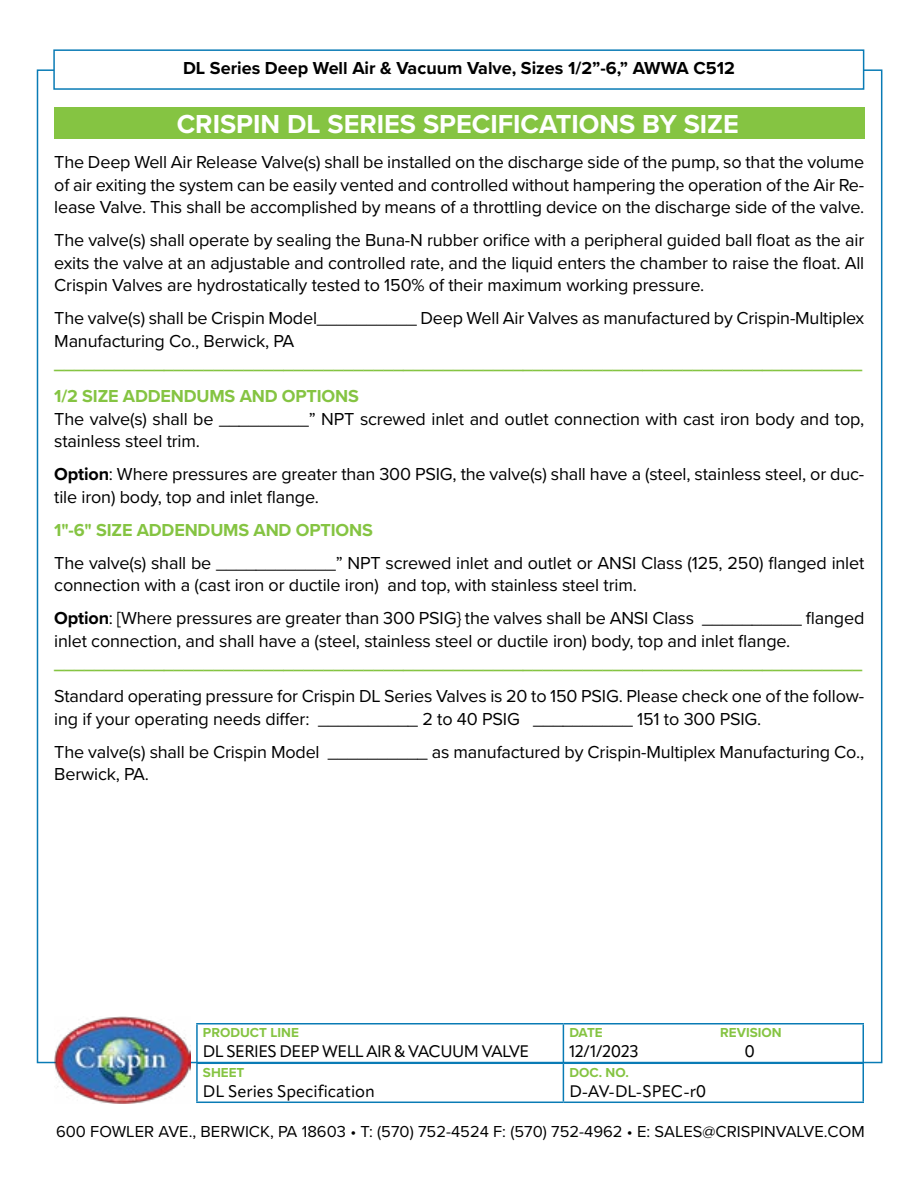
<style>
.page{position:relative;width:918px;height:1188px;background:#fff}
.page>*{position:absolute;margin:0;border:0;box-sizing:border-box;transform-origin:0 0}
.t1{font:700 27px "Proxima Nova";color:#fff}
.t2{font:18px/22.5px "Proxima Nova";letter-spacing:-.01em;color:#000}
.t3{font:700 18px/33px "Proxima Nova";letter-spacing:-.01em;color:#85c442}
.t4{font:700 18px "Proxima Nova";color:#000}
.t5{font:16.5px "Proxima Nova";color:#000}
.t6{font:16.5px "Apparat";letter-spacing:-.015em;color:#000}
.t7{font:700 13.5px "Proxima Nova";color:#85c442}
.s1{font-weight:700}
</style>
<div class="page">
<hr style="left:196px;top:1023px;width:367px;height:1px;background:#097bb5">
<hr style="left:196px;top:1024px;width:2px;height:39px;background:#097bb5">
<hr style="left:563px;top:1023px;width:301px;height:1px;background:#097bb5">
<hr style="left:563px;top:1024px;width:1px;height:39px;background:#097bb5">
<hr style="left:862px;top:1024px;width:2px;height:39px;background:#097bb5">
<hr style="left:196px;top:1063px;width:367px;height:1px;background:#097bb5">
<hr style="left:196px;top:1064px;width:2px;height:38px;background:#097bb5">
<hr style="left:563px;top:1063px;width:301px;height:1px;background:#097bb5">
<hr style="left:563px;top:1064px;width:1px;height:38px;background:#097bb5">
<hr style="left:862px;top:1064px;width:2px;height:38px;background:#097bb5">
<hr style="left:196px;top:1102px;width:367px;height:1px;background:#097bb5">
<hr style="left:563px;top:1102px;width:301px;height:1px;background:#097bb5">
<img style="left:55px;top:1016px;width:135px;height:87px">
<div style="left:53px;top:49px;width:811px;height:41px;background:#fff;border:2px solid #097bb5"></div>
<div style="left:55px;top:108px;width:810px;height:31px;background:#85c442"></div>
<p class="t4" style="left:183px;top:55px;width:553px">DL Series Deep Well Air &amp; Vacuum Valve, Sizes 1/2”-6,” AWWA C512</p>
<h1 class="t1" style="left:177px;top:104px;width:564px">CRISPIN DL SERIES SPECIFICATIONS BY SIZE</h1>
<p class="t2" style="left:54px;top:150px;width:812px;text-align:justify">The Deep Well Air Release Valve(s) shall be installed on the discharge side of the pump, so that the volume of air exiting the system can be easily vented and controlled without hampering the operation of the Air Re&shy;lease Valve. This shall be accomplished by means of a throttling device on the discharge side of the valve.</p>
<p class="t2" style="left:54px;top:228px;width:812px;text-align:justify">The valve(s) shall operate by sealing the Buna-N rubber orifice with a peripheral guided ball float as the air exits the valve at an adjustable and controlled rate, and the liquid enters the chamber to raise the float. All Crispin Valves are hydrostatically tested to 150% of their maximum working pressure.</p>
<p class="t2" style="left:54px;top:306px;width:812px">The valve(s) shall be Crispin Model__________ Deep Well Air Valves as manufactured by Crispin-Multiplex<br>Manufacturing Co., Berwick, PA</p>
<p class="t3" style="left:54px;top:346px;width:809px">_________________________________________________________________________________<br>1/2 SIZE ADDENDUMS AND OPTIONS</p>
<p class="t2" style="left:54px;top:407px;width:812px">The valve(s) shall be _________” NPT screwed inlet and outlet connection with cast iron body and top, stainless steel trim.</p>
<p class="t2" style="left:54px;top:462px;width:811px"><span class="s1">Option</span>: Where pressures are greater than 300 PSIG, the valve(s) shall have a (steel, stainless steel, or duc&shy;tile iron) body, top and inlet flange.</p>
<p class="t3" style="left:54px;top:513px;width:320px">1"-6" SIZE ADDENDUMS AND OPTIONS</p>
<p class="t2" style="left:54px;top:551px;width:812px">The valve(s) shall be ____________” NPT screwed inlet and outlet or ANSI Class (125, 250) flanged inlet connection with a (cast iron or ductile iron) and top, with stainless steel trim.</p>
<p class="t2" style="left:54px;top:606px;width:812px"><span class="s1">Option</span>: [Where pressures are greater than 300 PSIG} the valves shall be ANSI Class __________ flanged inlet connection, and shall have a (steel, stainless steel or ductile iron) body, top and inlet flange.</p>
<p class="t3" style="left:54px;top:646px;width:809px">_________________________________________________________________________________</p>
<p class="t2" style="left:54px;top:684px;width:811px">Standard operating pressure for Crispin DL Series Valves is 20 to 150 PSIG. Please check one of the follow&shy;ing if your operating needs differ: __________ 2 to 40 PSIG __________ 151 to 300 PSIG.</p>
<p class="t2" style="left:54px;top:740px;width:812px">The valve(s) shall be Crispin Model __________ as manufactured by Crispin-Multiplex Manufacturing Co.,<br>Berwick, PA.</p>
<p class="t7" style="left:203px;top:1023px;width:98px">PRODUCT LINE</p>
<p class="t6" style="left:203px;top:1042px;width:328px">DL SERIES DEEP WELL AIR &amp; VACUUM VALVE</p>
<p class="t7" style="left:203px;top:1062px;width:43px">SHEET</p>
<p class="t6" style="left:203px;top:1081px;width:174px">DL Series Specification</p>
<p class="t7" style="left:569px;top:1023px;width:35px">DATE</p>
<p class="t7" style="left:720px;top:1023px;width:63px">REVISION</p>
<p class="t6" style="left:569px;top:1042px;width:70px">12/1/2023</p>
<p class="t6" style="left:745px;top:1042px;width:12px">0</p>
<p class="t7" style="left:569px;top:1062px;width:61px">DOC. NO.</p>
<p class="t6" style="left:569px;top:1081px;width:139px">D-AV-DL-SPEC-r0</p>
<p class="t5" style="left:56px;top:1120px;width:810px">600 FOWLER AVE., BERWICK, PA 18603 • T: (570) 752-4524 F: (570) 752-4962 • E: SALES@CRISPINVALVE.COM</p>
</div>
